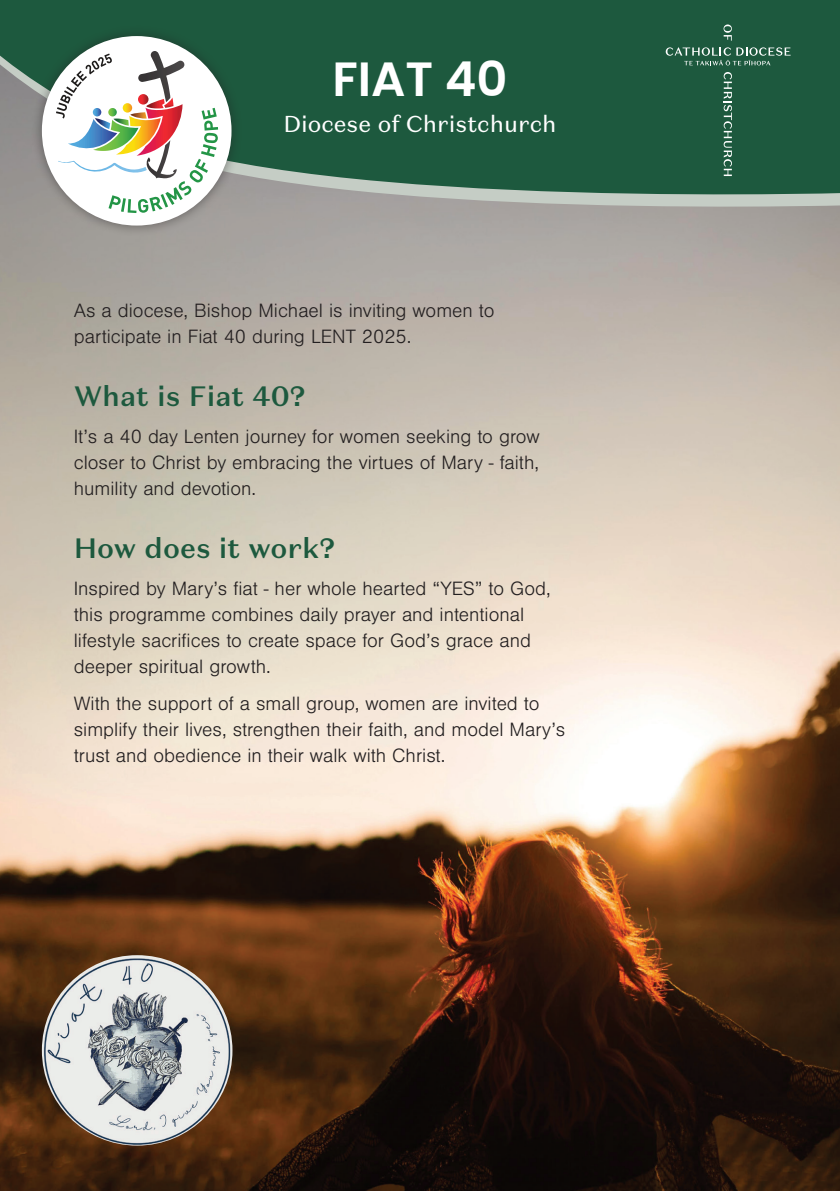
<style>
.page{position:relative;width:840px;height:1191px;background:#fff}
.page>*{position:absolute;margin:0;border:0;box-sizing:border-box;transform-origin:0 0}
.t1{font:600 48px "Poppins";color:#fff}
.t2{font:500 28px "Domaine Sans Text";color:#1d593e}
.t3{font:23px "Domaine Sans Text";color:#fff}
.t4{font:300 20px/26px "Nimbus San";color:#231f20}
</style>
<div class="page">
<img style="left:0;top:224px;width:839px;height:967px">
<svg style="left:0;top:211px;width:839px;height:13px;background:#a5a09d"></svg>
<svg style="left:0;top:0;width:839px;height:211px;background:#30644c"></svg>
<svg style="left:723px;top:25px;width:8px;height:16px"></svg>
<svg style="left:723px;top:72px;width:8px;height:104px"></svg>
<svg style="left:665px;top:47px;width:125px;height:18px;background:#487862"></svg>
<div style="left:30px;top:25px;width:213px;height:212px;background:#231f20;opacity:.5"></div>
<div style="left:42px;top:36px;width:189px;height:189px;background:#fff;border-radius:50%"></div>
<svg style="left:56px;top:51px;width:162px;height:162px"></svg>
<img style="left:42px;top:955px;width:190px;height:190px;border-radius:95px">
<h1 class="t1" style="left:332px;top:51px;width:177px">FIAT 40</h1>
<p class="t3" style="left:283px;top:109px;width:274px">Diocese of Christchurch</p>
<p class="t4" style="left:74px;top:298px;width:422px">As a diocese, Bishop Michael is inviting women to participate in Fiat 40 during LENT 2025.</p>
<h2 class="t2" style="left:74px;top:378px;width:233px">What is Fiat 40?</h2>
<p class="t4" style="left:74px;top:424px;width:467px;text-align:justify">It’s a 40 day Lenten journey for women seeking to grow closer to Christ by embracing the virtues of Mary - faith, humility and devotion.</p>
<h2 class="t2" style="left:74px;top:530px;width:263px">How does it work?</h2>
<p class="t4" style="left:74px;top:576px;width:478px">Inspired by Mary’s fiat - her whole hearted “YES” to God, this programme combines daily prayer and intentional lifestyle sacrifices to create space for God’s grace and deeper spiritual growth.</p>
<p class="t4" style="left:74px;top:691px;width:492px">With the support of a small group, women are invited to simplify their lives, strengthen their faith, and model Mary’s trust and obedience in their walk with Christ.</p>
</div>
